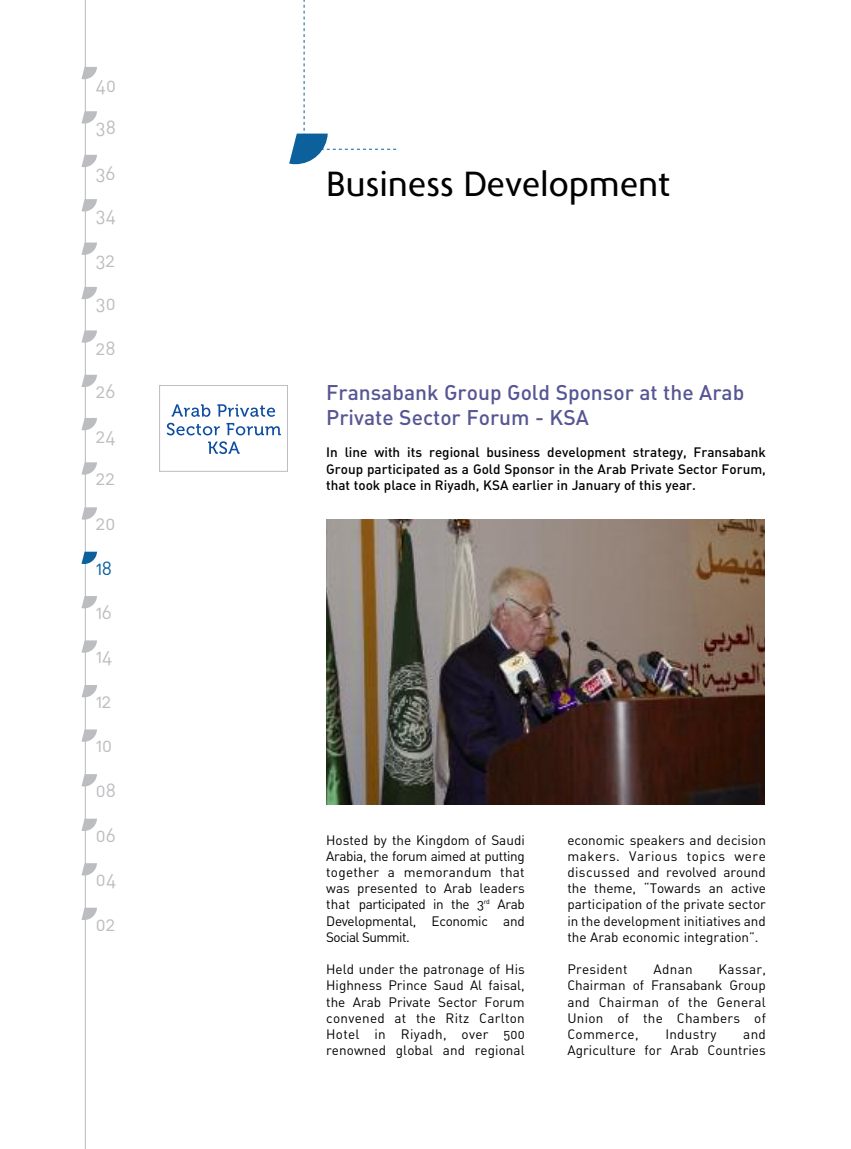
<style>
.page{position:relative;width:851px;height:1149px;background:#fff}
.page>*{position:absolute;margin:0;border:0;box-sizing:border-box;transform-origin:0 0}
.t1{font:36px "Phoenica STD Demo";color:#000}
.t2{font:21px/25.2px "DIN Medium Alternate";color:#575694}
.t3{font:18.9px "DIN Regular Alternate";letter-spacing:.005em;color:#bcbdc0}
.t4{font:18.9px "DIN Regular Alternate";color:#0c619d}
.t5{font:13.5px/16.2px "DIN Regular Alternate";letter-spacing:.005em;color:#000;text-align:justify}
.t6{font:13.5px/16.2px "DIN Medium Alternate";color:#000;text-align:justify}
</style>
<div class="page">
<svg style="left:289px;top:0;width:107px;height:164px"></svg>
<img style="left:326px;top:519px;width:438px;height:285px">
<hr style="left:85px;top:0;width:1px;height:1148px;background:#bcbdc0">
<svg style="left:81px;top:773px;width:16px;height:13px"></svg>
<svg style="left:81px;top:729px;width:16px;height:12px"></svg>
<svg style="left:81px;top:640px;width:16px;height:12px"></svg>
<svg style="left:81px;top:596px;width:16px;height:12px"></svg>
<svg style="left:81px;top:551px;width:16px;height:13px"></svg>
<svg style="left:81px;top:507px;width:16px;height:12px"></svg>
<svg style="left:81px;top:462px;width:16px;height:12px"></svg>
<svg style="left:81px;top:418px;width:16px;height:12px"></svg>
<svg style="left:81px;top:374px;width:16px;height:13px"></svg>
<svg style="left:81px;top:330px;width:16px;height:12px"></svg>
<svg style="left:81px;top:287px;width:16px;height:12px"></svg>
<svg style="left:81px;top:242px;width:16px;height:13px"></svg>
<svg style="left:81px;top:199px;width:16px;height:12px"></svg>
<svg style="left:81px;top:155px;width:16px;height:12px"></svg>
<svg style="left:81px;top:111px;width:16px;height:12px"></svg>
<svg style="left:81px;top:67px;width:16px;height:12px"></svg>
<svg style="left:81px;top:907px;width:16px;height:12px"></svg>
<svg style="left:81px;top:862px;width:16px;height:13px"></svg>
<svg style="left:81px;top:818px;width:16px;height:12px"></svg>
<svg style="left:82px;top:684px;width:15px;height:13px"></svg>
<div style="left:159px;top:385px;width:129px;height:86px;border:1px solid #bcbdc0"></div>
<svg style="left:172px;top:404px;width:38px;height:12px"></svg>
<svg style="left:217px;top:404px;width:58px;height:12px"></svg>
<svg style="left:167px;top:422px;width:53px;height:13px"></svg>
<svg style="left:226px;top:423px;width:55px;height:12px"></svg>
<svg style="left:208px;top:441px;width:31px;height:13px"></svg>
<h3 class="t3" style="left:96px;top:74px;width:22px">40</h3>
<h3 class="t3" style="left:96px;top:116px;width:22px">38</h3>
<h3 class="t3" style="left:96px;top:162px;width:21px">36</h3>
<h3 class="t3" style="left:96px;top:204px;width:22px">34</h3>
<h3 class="t3" style="left:96px;top:250px;width:21px">32</h3>
<h3 class="t3" style="left:96px;top:292px;width:21px">30</h3>
<h3 class="t3" style="left:96px;top:337px;width:21px">28</h3>
<h3 class="t3" style="left:96px;top:380px;width:21px">26</h3>
<h3 class="t3" style="left:96px;top:425px;width:21px">24</h3>
<h3 class="t3" style="left:96px;top:467px;width:21px">22</h3>
<h3 class="t3" style="left:96px;top:512px;width:21px">20</h3>
<h3 class="t4" style="left:96px;top:557px;width:18px">18</h3>
<h3 class="t3" style="left:96px;top:601px;width:17px">16</h3>
<h3 class="t3" style="left:96px;top:645px;width:18px">14</h3>
<h3 class="t3" style="left:96px;top:690px;width:17px">12</h3>
<h3 class="t3" style="left:96px;top:734px;width:18px">10</h3>
<h3 class="t3" style="left:96px;top:779px;width:22px">08</h3>
<h3 class="t3" style="left:96px;top:823px;width:21px">06</h3>
<h3 class="t3" style="left:96px;top:868px;width:22px">04</h3>
<h3 class="t3" style="left:96px;top:912px;width:21px">02</h3>
<h1 class="t1" style="left:326px;top:170px;width:345px">Business Development</h1>
<h2 class="t2" style="left:326px;top:379px;width:419px">Fransabank Group Gold Sponsor at the Arab<br>Private Sector Forum - KSA</h2>
<p class="t6" style="left:326px;top:444px;width:441px">In line with its regional business development strategy, Fransabank Group participated as a Gold Sponsor in the Arab Private Sector Forum, that took place in Riyadh, KSA earlier in January of this year.</p>
<p class="t5" style="left:326px;top:831px;width:200px">Hosted by the Kingdom of Saudi Arabia, the forum aimed at putting together a memorandum that was presented to Arab leaders that participated in the 3<sup>rd</sup> Arab Developmental, Economic and Social Summit.</p>
<p class="t5" style="left:326px;top:961px;width:200px">Held under the patronage of His Highness Prince Saud Al faisal, the Arab Private Sector Forum convened at the Ritz Carlton Hotel in Riyadh, over 500 renowned global and regional</p>
<p class="t5" style="left:567px;top:831px;width:200px">economic speakers and decision makers. Various topics were discussed and revolved around the theme, “Towards an active participation of the private sector in the development initiatives and the Arab economic integration”.</p>
<p class="t5" style="left:567px;top:961px;width:62px">President</p>
<p class="t5" style="left:653px;top:961px;width:41px">Adnan</p>
<p class="t5" style="left:567px;top:961px;width:200px;text-indent:151px">Kassar, Chairman of Fransabank Group and Chairman of the General Union of the Chambers of Commerce,</p>
<p class="t5" style="left:567px;top:1025px;width:200px;text-align:right">and<br>Agriculture for Arab Countries</p>
<p class="t5" style="left:665px;top:1025px;width:53px">Industry</p>
</div>
